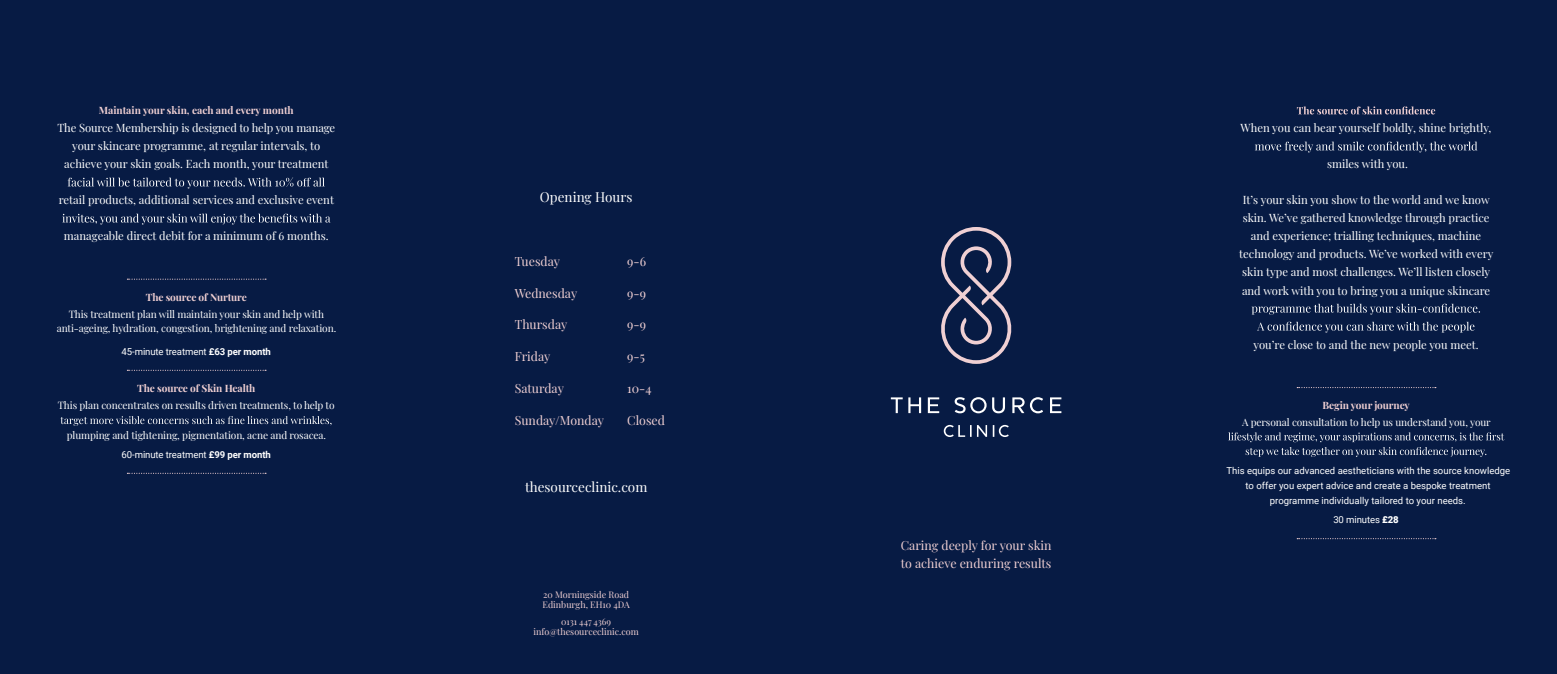
<style>
.page{position:relative;width:1557px;height:674px;background:#fff}
.page>*{position:absolute;margin:0;border:0;box-sizing:border-box;transform-origin:0 0}
.t1{font:13.5px "Playfair Display";color:#fff}
.t2{font:12.38px/18px "Playfair Display";color:#f0d0d3}
.t3{font:11.25px/18px "Playfair Display";color:#fff;text-align:center}
.t4{font:10.12px/14.6px "Playfair Display";letter-spacing:-.01em;color:#fff;text-align:center}
.t5{font:700 10.12px "Playfair Display";letter-spacing:-.01em;color:#f0d0d3}
.t6{font:9.62px/14.6px "Roboto";color:#fff;text-align:center}
.t7{font:9px/10.8px "Playfair Display";color:#f0d0d3}
.s1{font-weight:700}
.s2{font-weight:900}
</style>
<div class="page">
<div style="left:0;top:0;width:1556px;height:673px;background:#071b44"></div>
<svg style="left:68px;top:177px;width:257px;height:11px"></svg>
<svg style="left:62px;top:213px;width:268px;height:11px"></svg>
<svg style="left:60px;top:416px;width:271px;height:10px"></svg>
<svg style="left:127px;top:472px;width:139px;height:1px"></svg>
<svg style="left:127px;top:369px;width:139px;height:2px"></svg>
<svg style="left:127px;top:278px;width:139px;height:2px"></svg>
<svg style="left:1296px;top:106px;width:139px;height:8px"></svg>
<svg style="left:1255px;top:141px;width:222px;height:11px"></svg>
<svg style="left:1251px;top:303px;width:228px;height:11px"></svg>
<svg style="left:1257px;top:321px;width:217px;height:11px"></svg>
<svg style="left:1228px;top:432px;width:276px;height:24px"></svg>
<svg style="left:1297px;top:538px;width:138px;height:1px"></svg>
<svg style="left:1297px;top:387px;width:138px;height:1px"></svg>
<svg style="left:890px;top:397px;width:12px;height:16px"></svg>
<svg style="left:908px;top:397px;width:13px;height:16px"></svg>
<svg style="left:927px;top:397px;width:12px;height:16px"></svg>
<svg style="left:954px;top:397px;width:32px;height:16px"></svg>
<svg style="left:992px;top:397px;width:13px;height:16px"></svg>
<svg style="left:1012px;top:397px;width:31px;height:16px"></svg>
<svg style="left:1050px;top:397px;width:11px;height:16px"></svg>
<svg style="left:943px;top:425px;width:65px;height:12px"></svg>
<svg style="left:941px;top:227px;width:71px;height:137px"></svg>
<p class="t5" style="left:99px;top:102px;width:196px">Maintain your skin, each and every month</p>
<p class="t3" style="left:57px;top:118px;width:279px">The Source Membership is designed to help you manage your skincare programme, at regular intervals, to achieve your skin goals. Each month, your treatment</p>
<p class="t3" style="left:59px;top:190px;width:277px">retail products, additional services and exclusive event</p>
<p class="t3" style="left:64px;top:226px;width:266px">manageable direct debit for a minimum of 6 months.</p>
<p class="t5" style="left:146px;top:289px;width:103px">The source of Nurture</p>
<p class="t4" style="left:57px;top:305px;width:281px">This treatment plan will maintain your skin and help with anti-ageing, hydration, congestion, brightening and relaxation.</p>
<p class="t6" style="left:122px;top:344px;width:151px">45-minute treatment <span class="s1">£63 per month</span></p>
<p class="t5" style="left:137px;top:380px;width:119px">The source of Skin Health</p>
<p class="t4" style="left:58px;top:397px;width:278px">This plan concentrates on results driven treatments, to help to</p>
<p class="t4" style="left:67px;top:426px;width:261px">plumping and tightening, pigmentation, acne and rosacea.</p>
<p class="t6" style="left:122px;top:447px;width:151px">60-minute treatment <span class="s1">£99 per month</span></p>
<p class="t1" style="left:540px;top:186px;width:94px">Opening Hours</p>
<p class="t2" style="left:514px;top:251px;width:47px">Tuesday</p>
<p class="t2" style="left:627px;top:251px;width:20px">9-6</p>
<p class="t2" style="left:514px;top:283px;width:64px">Wednesday</p>
<p class="t2" style="left:627px;top:283px;width:20px">9-9</p>
<p class="t2" style="left:514px;top:315px;width:54px">Thursday</p>
<p class="t2" style="left:627px;top:315px;width:20px">9-9</p>
<p class="t2" style="left:514px;top:346px;width:37px">Friday</p>
<p class="t2" style="left:627px;top:346px;width:19px">9-5</p>
<p class="t2" style="left:514px;top:378px;width:51px">Saturday</p>
<p class="t2" style="left:627px;top:378px;width:26px">10-4</p>
<p class="t2" style="left:514px;top:410px;width:91px">Sunday/Monday</p>
<p class="t2" style="left:627px;top:410px;width:39px">Closed</p>
<p class="t1" style="left:525px;top:476px;width:124px">thesourceclinic.com</p>
<p class="t7" style="left:542px;top:588px;width:89px">20 Morningside Road<br>Edinburgh, EH10 4DA</p>
<p class="t7" style="left:533px;top:615px;width:107px;text-align:center">0131 447 4369 info@thesourceclinic.com</p>
<p class="t2" style="left:900px;top:535px;width:152px">Caring deeply for your skin to achieve enduring results</p>
<p class="t3" style="left:1240px;top:118px;width:252px">When you can bear yourself boldly, shine brightly,</p>
<p class="t3" style="left:1326px;top:154px;width:82px">smiles with you.</p>
<p class="t3" style="left:1239px;top:190px;width:256px">It’s your skin you show to the world and we know skin. We’ve gathered knowledge through practice and experience; trialling techniques, machine technology and products. We’ve worked with every skin type and most challenges. We’ll listen closely and work with you to bring you a unique skincare</p>
<p class="t3" style="left:1253px;top:334px;width:227px">you’re close to and the new people you meet.</p>
<p class="t5" style="left:1322px;top:397px;width:89px">Begin your journey</p>
<p class="t4" style="left:1241px;top:413px;width:250px">A personal consultation to help us understand you, your</p>
<p class="t6" style="left:1226px;top:463px;width:285px">This equips our advanced aestheticians with the source knowledge to offer you expert advice and create a bespoke treatment programme individually tailored to your needs.</p>
<p class="t6" style="left:1333px;top:512px;width:67px">30 minutes <span class="s2">£28</span></p>
</div>
